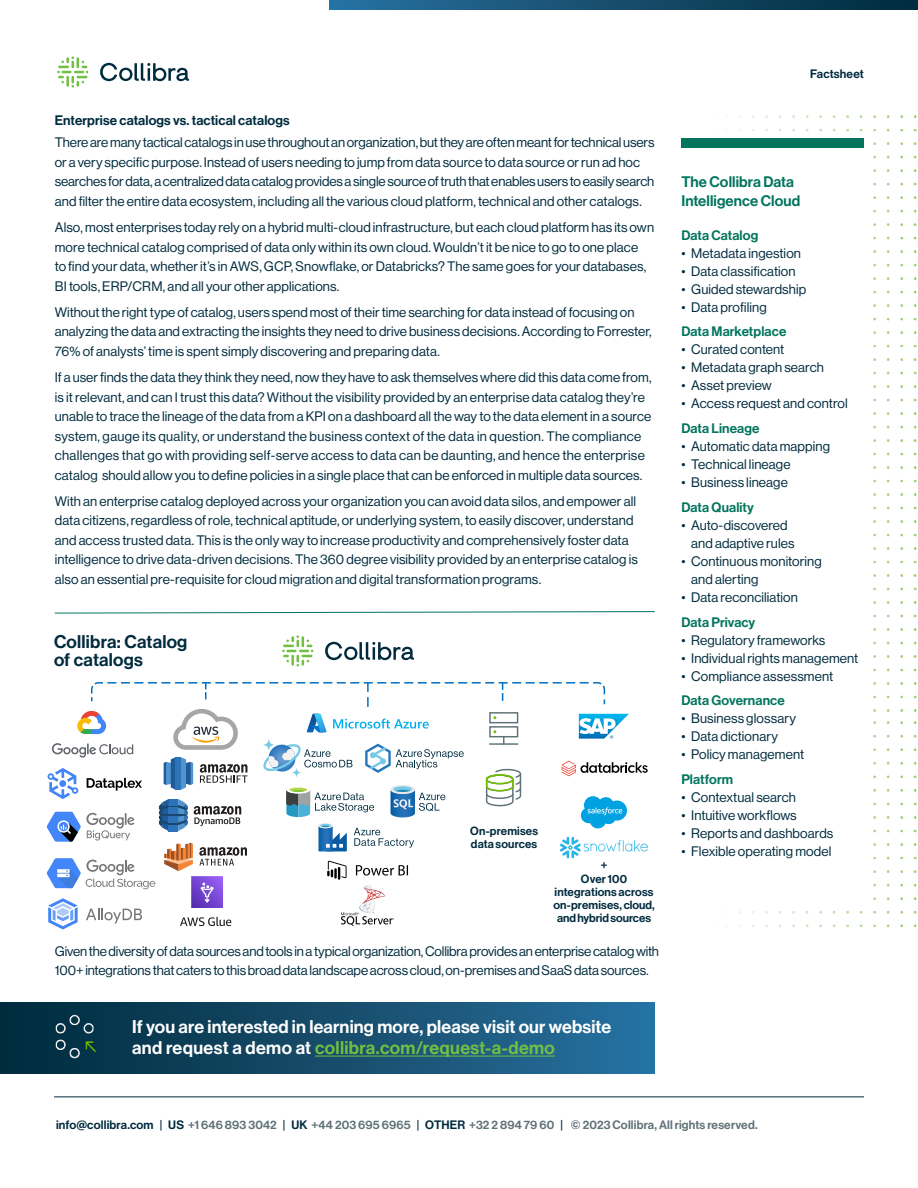
<style>
.page{position:relative;width:918px;height:1188px;background:#fff}
.page>*{position:absolute;margin:0;border:0;box-sizing:border-box;transform-origin:0 0}
.t1{font:500 18px/21px "Haas Grot Disp 65";letter-spacing:.01em;color:#fff}
.t2{font:500 18px/18px "Haas Grot Disp 65";letter-spacing:.015em;color:#002b3e}
.t3{font:500 15px/19.5px "Haas Grot Disp 65";letter-spacing:.005em;color:#03755f}
.t4{font:13.5px/19.5px "Haas Grot Disp 55 Roman";letter-spacing:.005em;color:#002b3e}
.t5{font:500 13.5px "Haas Grot Disp 65";letter-spacing:.01em;color:#03755f}
.t6{font:500 13.5px "Haas Grot Disp 65";letter-spacing:.01em;color:#002b3e}
.t7{font:500 12px "Haas Grot Disp 65";letter-spacing:.015em;color:#5f7278}
.t8{font:500 12px "Haas Grot Disp 65";letter-spacing:.01em;color:#002b3e}
.t9{font:500 11.7px/13px "Haas Grot Disp 65";letter-spacing:.015em;color:#002b3e}
.s1{color:#72bf44}
.s2{color:#002b3e}
</style>
<div class="page">
<hr style="left:54px;top:1096px;width:810px;height:1px;background:#002b3e">
<svg style="left:329px;top:0;width:589px;height:9px;background:#144d6d"></svg>
<svg style="left:57px;top:56px;width:31px;height:32px"></svg>
<svg style="left:100px;top:63px;width:89px;height:18px"></svg>
<img style="left:725px;top:116px;width:192px;height:596px">
<img style="left:725px;top:722px;width:192px;height:206px">
<div style="left:0;top:1002px;width:655px;height:72px;background:linear-gradient(to right,#01293a,#2971a0)"></div>
<hr style="left:315px;top:1056px;width:240px;height:1px;background:#72bf44">
<img style="left:44px;top:1006px;width:62px;height:61px">
<svg style="left:54px;top:611px;width:601px;height:3px"></svg>
<svg style="left:282px;top:635px;width:31px;height:31px"></svg>
<svg style="left:325px;top:642px;width:89px;height:18px"></svg>
<div style="left:681px;top:138px;width:183px;height:770px;background:#fff"></div>
<div style="left:681px;top:138px;width:183px;height:9px;background:#03755f"></div>
<svg style="left:47px;top:682px;width:601px;height:247px"></svg>
<p class="t6" style="left:55px;top:113px;width:236px">Enterprise catalogs vs. tactical catalogs</p>
<p class="t4" style="left:55px;top:133px;width:601px">There are many tactical catalogs in use throughout an organization, but they are often meant for technical users or a very specific purpose. Instead of users needing to jump from data source to data source or run ad hoc searches for data, a centralized data catalog provides a single source of truth that enables users to easily search and filter the entire data ecosystem, including all the various cloud platform, technical and other catalogs.</p>
<p class="t4" style="left:55px;top:218px;width:601px">Also, most enterprises today rely on a hybrid multi-cloud infrastructure, but each cloud platform has its own more technical catalog comprised of data only within its own cloud. Wouldn’t it be nice to go to one place<br>to find your data, whether it’s in AWS, GCP, Snowflake, or Databricks? The same goes for your databases, BI tools, ERP/CRM, and all your other applications.</p>
<p class="t4" style="left:55px;top:302px;width:598px">Without the right type of catalog, users spend most of their time searching for data instead of focusing on analyzing the data and extracting the insights they need to drive business decisions. According to Forrester,<br>76% of analysts’ time is spent simply discovering and preparing data.</p>
<p class="t4" style="left:55px;top:368px;width:598px">If a user finds the data they think they need, now they have to ask themselves where did this data come from, is it relevant, and can I trust this data? Without the visibility provided by an enterprise data catalog they’re unable to trace the lineage of the data from a KPI on a dashboard all the way to the data element in a source system, gauge its quality, or understand the business context of the data in question. The compliance challenges that go with providing self-serve access to data can be daunting, and hence the enterprise catalog should allow you to define policies in a single place that can be enforced in multiple data sources.</p>
<p class="t4" style="left:55px;top:491px;width:585px">With an enterprise catalog deployed across your organization you can avoid data silos, and empower all data citizens, regardless of role, technical aptitude, or underlying system, to easily discover, understand and access trusted data. This is the only way to increase productivity and comprehensively foster data intelligence to drive data-driven decisions. The 360 degree visibility provided by an enterprise catalog is also an essential pre-requisite for cloud migration and digital transformation programs.</p>
<h1 class="t2" style="left:54px;top:633px;width:135px">Collibra: Catalog of catalogs</h1>
<p class="t9" style="left:470px;top:824px;width:69px">On-premises data sources</p>
<p class="t9" style="left:553px;top:859px;width:103px;text-align:center">+<br>Over 100 integrations across on-premises, cloud, and hybrid sources</p>
<p class="t4" style="left:55px;top:941px;width:606px">Given the diversity of data sources and tools in a typical organization, Collibra provides an enterprise catalog with<br>100+ integrations that caters to this broad data landscape across cloud, on-premises and SaaS data sources.</p>
<h1 class="t1" style="left:132px;top:1017px;width:481px">If you are interested in learning more, please visit our website and request a demo at <span class="s1">collibra.com/request-a-demo</span></h1>
<p class="t8" style="left:810px;top:67px;width:55px">Factsheet</p>
<p class="t3" style="left:681px;top:172px;width:120px">The Collibra Data<br>Intelligence Cloud</p>
<p class="t5" style="left:681px;top:227px;width:78px">Data Catalog</p>
<p class="t4" style="left:681px;top:243px;width:121px">• Metadata ingestion</p>
<p class="t4" style="left:681px;top:261px;width:116px">• Data classification</p>
<p class="t4" style="left:681px;top:279px;width:126px">• Guided stewardship</p>
<p class="t4" style="left:681px;top:297px;width:87px">• Data profiling</p>
<p class="t5" style="left:681px;top:324px;width:107px">Data Marketplace</p>
<p class="t4" style="left:681px;top:340px;width:105px">• Curated content</p>
<p class="t4" style="left:681px;top:358px;width:144px">• Metadata graph search</p>
<p class="t4" style="left:681px;top:376px;width:92px">• Asset preview</p>
<p class="t4" style="left:681px;top:394px;width:168px">• Access request and control</p>
<p class="t5" style="left:681px;top:421px;width:80px">Data Lineage</p>
<p class="t4" style="left:681px;top:437px;width:150px">• Automatic data mapping</p>
<p class="t4" style="left:681px;top:455px;width:111px">• Technical lineage</p>
<p class="t4" style="left:681px;top:473px;width:108px">• Business lineage</p>
<p class="t5" style="left:681px;top:499px;width:74px">Data Quality</p>
<p class="t4" style="left:691px;top:516px;width:105px;line-height:18px;text-indent:-10px">• Auto-discovered and adaptive rules</p>
<p class="t4" style="left:691px;top:552px;width:132px;line-height:18px;text-indent:-10px">• Continuous monitoring and alerting</p>
<p class="t4" style="left:681px;top:587px;width:118px">• Data reconciliation</p>
<p class="t5" style="left:681px;top:614px;width:75px">Data Privacy</p>
<p class="t4" style="left:681px;top:630px;width:146px">• Regulatory frameworks</p>
<p class="t4" style="left:681px;top:648px;width:179px">• Individual rights management</p>
<p class="t4" style="left:681px;top:666px;width:153px">• Compliance assessment</p>
<p class="t5" style="left:681px;top:693px;width:105px">Data Governance</p>
<p class="t4" style="left:681px;top:709px;width:116px">• Business glossary</p>
<p class="t4" style="left:681px;top:727px;width:98px">• Data dictionary</p>
<p class="t4" style="left:681px;top:745px;width:124px">• Policy management</p>
<p class="t5" style="left:681px;top:771px;width:53px">Platform</p>
<p class="t4" style="left:681px;top:788px;width:116px">• Contextual search</p>
<p class="t4" style="left:681px;top:806px;width:117px">• Intuitive workflows</p>
<p class="t4" style="left:681px;top:824px;width:154px">• Reports and dashboards</p>
<p class="t4" style="left:681px;top:842px;width:152px">• Flexible operating model</p>
<p class="t7" style="left:56px;top:1118px;width:703px"><span class="s2">info@collibra.com | US</span> +1 646 893 3042 <span class="s2">| UK</span> +44 203 695 6965 <span class="s2">| OTHER</span> +32 2 894 79 60 <span class="s2">|</span> © 2023 Collibra, All rights reserved.</p>
</div>
